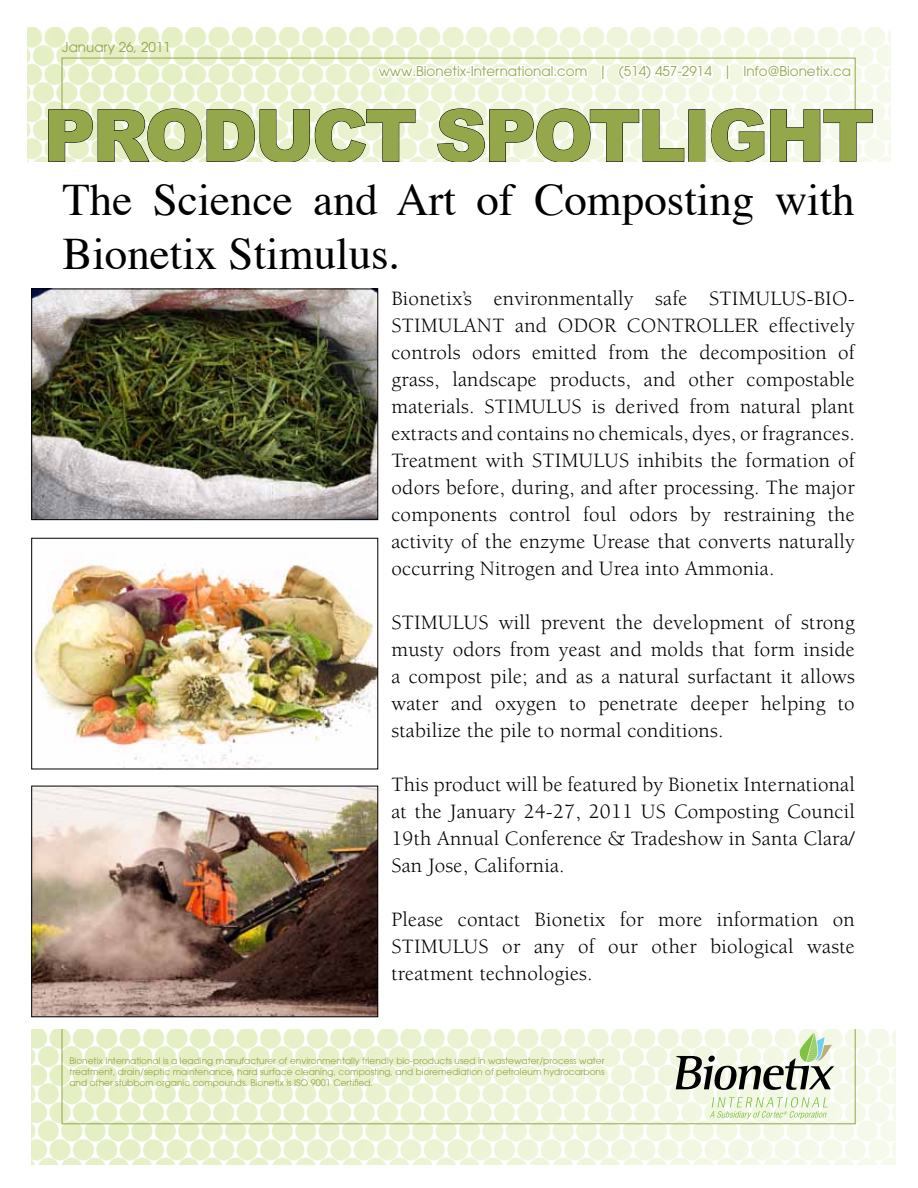
<style>
.page{position:relative;width:918px;height:1188px;background:#fff}
.page>*{position:absolute;margin:0;border:0;box-sizing:border-box;transform-origin:0 0}
.t1{font:900 72px "Arial";letter-spacing:-.04em;color:#94a74a}
.t2{font:45px/54px "Times";color:#000}
.t3{font:21px/27px "Berkeley";letter-spacing:.01em;color:#000;text-align:justify}
.t4{font:13.5px "Avant Garde";color:#94a74a}
.t5{font:13.5px "Avant Garde";color:#93a549}
.t6{font:9px/10.8px "Avant Garde";color:#93a549;text-align:justify}
</style>
<div class="page">
<img style="left:32px;top:1029px;width:864px;height:136px">
<img style="left:27px;top:27px;width:864px;height:135px">
<svg style="left:676px;top:1033px;width:158px;height:57px;background:#bdc4b3"></svg>
<svg style="left:710px;top:1097px;width:118px;height:22px;background:#e0efcd"></svg>
<svg style="left:48px;top:52px;width:825px;height:110px"></svg>
<img style="left:34px;top:291px;width:342px;height:227px">
<div style="left:32px;top:289px;width:346px;height:231px;border:1px solid #000"></div>
<img style="left:34px;top:788px;width:342px;height:227px">
<div style="left:32px;top:786px;width:346px;height:231px;border:1px solid #000"></div>
<img style="left:34px;top:562px;width:342px;height:205px">
<p class="t5" style="left:62px;top:39px;width:110px">January 26, 2011</p>
<p class="t4" style="left:379px;top:63px;width:474px">www.Bionetix-International.com | (514) 457-2914 | Info@Bionetix.ca</p>
<h1 class="t1" style="left:44px;top:83px;width:832px">PRODUCT SPOTLIGHT</h1>
<h2 class="t2" style="left:62px;top:169px;width:794px">The Science and Art of Composting with<br>Bionetix Stimulus.</h2>
<p class="t3" style="left:392px;top:286px;width:465px">Bionetix’s environmentally safe STIMULUS-BIO-STIMULANT and ODOR CONTROLLER effectively controls odors emitted from the decomposition of grass, landscape products, and other compostable materials. STIMULUS is derived from natural plant extracts and contains no chemicals, dyes, or fragrances.<br>Treatment with STIMULUS inhibits the formation of odors before, during, and after processing. The major components control foul odors by restraining the activity of the enzyme Urease that converts naturally occurring Nitrogen and Urea into Ammonia.</p>
<p class="t3" style="left:392px;top:610px;width:465px">STIMULUS will prevent the development of strong musty odors from yeast and molds that form inside a compost pile; and as a natural surfactant it allows water and oxygen to penetrate deeper helping to stabilize the pile to normal conditions.</p>
<p class="t3" style="left:392px;top:772px;width:465px">This product will be featured by Bionetix International at the January 24-27, 2011 US Composting Council 19th Annual Conference &amp; Tradeshow in Santa Clara/ San Jose, California.</p>
<p class="t3" style="left:392px;top:907px;width:465px">Please contact Bionetix for more information on STIMULUS or any of our other biological waste treatment technologies.</p>
<p class="t6" style="left:69px;top:1055px;width:537px">Bionetix International is a leading manufacturer of environmentally friendly bio-products used in wastewater/process water treatment, drain/septic maintenance, hard surface cleaning, composting, and bioremediation of petroleum hydrocarbons and other stubborn organic compounds. Bionetix is ISO 9001 Certified.</p>
</div>
